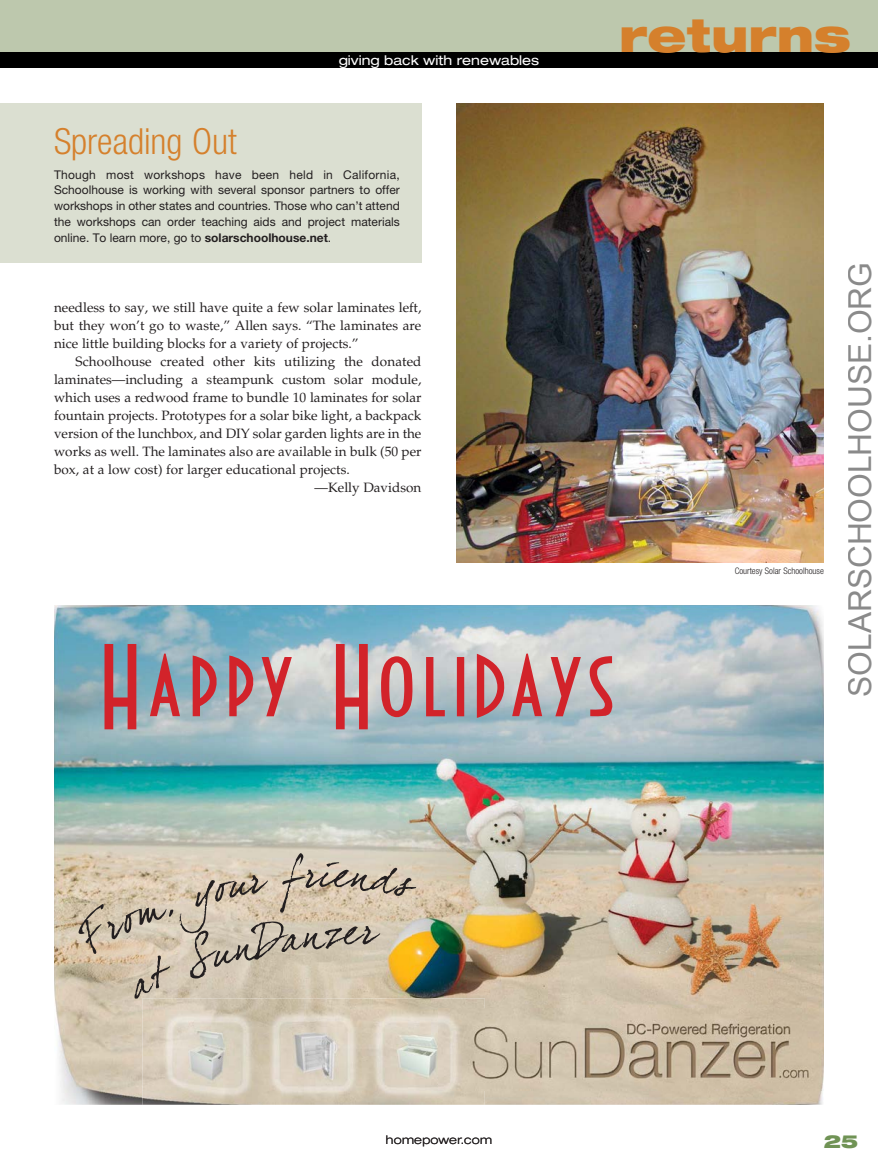
<style>
.page{position:relative;width:878px;height:1175px;background:#fff}
.page>*{position:absolute;margin:0;border:0;box-sizing:border-box;transform-origin:0 0}
.t1{font:900 expanded 45px "Helvetica Neue";color:#d5802c}
.t2{font:300 condensed 36px "Helvetica Neue";color:#d5802c}
.t3{font:31.65px "Arial";color:rgb(0 0 0/.46)}
.t4{font:900 expanded 18px "Helvetica Neue";color:#709355}
.t5{font:13.5px/18px "Palatino";color:#231f20;text-align:justify}
.t6{font:expanded 13.5px "Helvetica Neue";color:#fff}
.t7{font:12px/15.8px "Helvetica Neue";color:#231f20;text-align:justify}
.t8{font:300 expanded 12px "Helvetica Neue";letter-spacing:.02em;color:#231f20}
.t9{font:300 condensed 9px "Helvetica Neue";color:#231f20}
.s1{font-weight:700}
</style>
<div class="page">
<img style="left:456px;top:103px;width:368px;height:459px">
<div style="left:0;top:0;width:878px;height:68px;background:#bdc8ad"></div>
<div style="left:0;top:52px;width:878px;height:16px;background:#000"></div>
<div style="left:0;top:103px;width:421px;height:160px;background:#dbdfd1"></div>
<img style="left:54px;top:605px;width:718px;height:349px">
<img style="left:772px;top:605px;width:52px;height:499px">
<img style="left:54px;top:954px;width:88px;height:150px">
<img style="left:416px;top:954px;width:357px;height:50px">
<svg style="left:78px;top:853px;width:338px;height:145px;background:#c9bba3"></svg>
<svg style="left:104px;top:644px;width:509px;height:85px;background:#ba9aa0"></svg>
<img style="left:142px;top:998px;width:342px;height:106px">
<img style="left:439px;top:1008px;width:385px;height:82px">
<p class="t6" style="left:338px;top:52px;width:202px">giving back with renewables</p>
<h2 class="t2" style="left:54px;top:120px;width:184px">Spreading Out</h2>
<p class="t7" style="left:54px;top:166px;width:347px">Though most workshops have been held in California, Schoolhouse is working with several sponsor partners to offer workshops in other states and countries. Those who can’t attend the workshops can order teaching aids and project materials online. To learn more, go to <span class="s1">solarschoolhouse.net</span>.</p>
<p class="t5" style="left:54px;top:299px;width:369px">needless to say, we still have quite a few solar laminates left, but they won’t go to waste,” Allen says. “The laminates are nice little building blocks for a variety of projects.”</p>
<p class="t5" style="left:76px;top:353px;width:347px">Schoolhouse created other kits utilizing the donated</p>
<p class="t5" style="left:54px;top:371px;width:369px">laminates—including a steampunk custom solar module,</p>
<p class="t5" style="left:54px;top:389px;width:369px">which uses a redwood frame to bundle 10 laminates for solar</p>
<p class="t5" style="left:54px;top:407px;width:369px">fountain projects. Prototypes for a solar bike light, a backpack</p>
<p class="t5" style="left:54px;top:425px;width:369px">version of the lunchbox, and DIY solar garden lights are in the</p>
<p class="t5" style="left:54px;top:443px;width:369px">works as well. The laminates also are available in bulk (50 per</p>
<p class="t5" style="left:54px;top:461px;width:297px">box, at a low cost) for larger educational projects.</p>
<p class="t5" style="left:314px;top:479px;width:108px">—Kelly Davidson</p>
<h1 class="t1" style="left:619px;top:7px;width:233px">returns</h1>
<p class="t9" style="left:734px;top:566px;width:91px">Courtesy Solar Schoolhouse</p>
<h3 class="t3" style="left:839px;top:697px;width:436px;rotate:-90deg">SOLARSCHOOLHOUSE.ORG</h3>
<p class="t8" style="left:386px;top:1132px;width:108px">homepower.com</p>
<h3 class="t4" style="left:824px;top:1129px;width:36px">25</h3>
</div>
